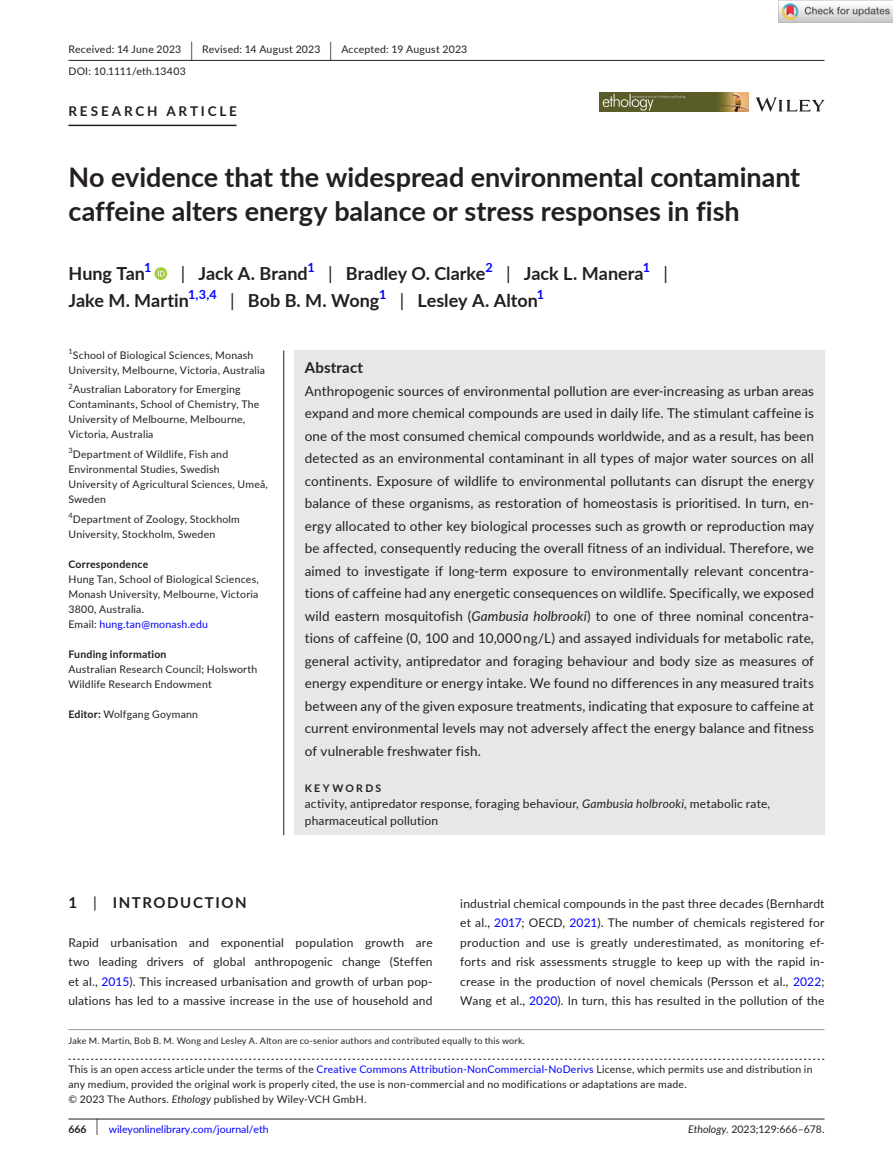
<style>
.page{position:relative;width:893px;height:1174px;background:#fff}
.page>*{position:absolute;margin:0;border:0;box-sizing:border-box;transform-origin:0 0}
.t1{font:700 27px/34.5px "Lato";color:#231f20}
.t2{font:700 18px "Lato";color:#231f20}
.t3{font:18px "Lato";color:#231f20}
.t4{font:700 15px "Lato";letter-spacing:.1em;color:#231f20}
.t5{font:700 15px "Lato";letter-spacing:.015em;color:#231f20}
.t6{font:13.5px/22.5px "Lato";letter-spacing:.01em;color:#231f20;text-align:justify}
.t7{font:700 13.5px "Lato";letter-spacing:.21em;color:#231f20}
.t8{font:700 12.6px "Lato";color:#00f}
.t9{font:12px/19.5px "Lato";letter-spacing:.015em;color:#231f20;text-align:justify}
.t10{font:10.5px/15px "Lato";letter-spacing:.02em;color:#231f20}
.t11{font:10.5px "Lato";color:#00f}
.t12{font:700 10.5px "Lato";letter-spacing:.02em;color:#231f20}
.t13{font:10.5px "Lato";color:#231f20}
.t14{font:700 10.5px "Lato";letter-spacing:.22em;color:#231f20}
.t15{font:9px "Lato";letter-spacing:.025em;color:#231f20}
.t16{font:7.35px "Lato";color:#231f20}
.s1{font-size:19.65px}
.s2{font-weight:400}
.s3{color:#00f}
.s4{font-weight:700}
.s5{font-style:italic}
.s6{font-weight:700;color:#231f20}
.s7{font-size:17.4px;color:#231f20}
</style>
<div class="page">
<hr style="left:68px;top:1118px;width:756px;height:1px;background:#231f20">
<svg style="left:756px;top:97px;width:68px;height:15px"></svg>
<img style="left:599px;top:93px;width:149px;height:19px">
<hr style="left:68px;top:60px;width:756px;height:1px;background:#231f20">
<hr style="left:68px;top:125px;width:169px;height:1px;background:#231f20">
<svg style="left:154px;top:267px;width:13px;height:13px"></svg>
<svg style="left:158px;top:269px;width:7px;height:7px"></svg>
<svg style="left:68px;top:1058px;width:756px;height:1px"></svg>
<hr style="left:68px;top:1029px;width:756px;height:1px;background:#939598">
<div style="left:294px;top:350px;width:530px;height:485px;background:#e6e7e9"></div>
<hr style="left:283px;top:350px;width:1px;height:485px;background:#231f20">
<img style="left:779px;top:0;width:114px;height:23px">
<p class="t10" style="left:68px;top:38px;width:400px;line-height:21.8px">Received: 14 June 2023 <span class="s1">|</span> Revised: 14 August 2023 <span class="s1">|</span> Accepted: 19 August 2023<br>DOI: 10.1111/eth.13403</p>
<p class="t7" style="left:68px;top:101px;width:170px">RESEARCH ARTICLE</p>
<h1 class="t1" style="left:68px;top:159px;width:733px">No evidence that the widespread environmental contaminant caffeine alters energy balance or stress responses in fish</h1>
<h2 class="t2" style="left:68px;top:260px;width:78px">Hung Tan</h2>
<p class="t8" style="left:144px;top:258px;width:9px">1</p>
<h2 class="t2" style="left:181px;top:260px;width:129px"><span class="s2">|</span> Jack A. Brand</h2>
<p class="t8" style="left:307px;top:258px;width:9px">1</p>
<h2 class="t2" style="left:328px;top:260px;width:159px"><span class="s2">|</span> Bradley O. Clarke</h2>
<p class="t8" style="left:485px;top:258px;width:9px">2</p>
<h2 class="t2" style="left:506px;top:260px;width:139px"><span class="s2">|</span> Jack L. Manera</h2>
<p class="t8" style="left:643px;top:258px;width:9px">1</p>
<h2 class="t3" style="left:664px;top:260px;width:6px">|</h2>
<h2 class="t2" style="left:68px;top:287px;width:122px">Jake M. Martin</h2>
<p class="t8" style="left:188px;top:285px;width:30px">1,3,4</p>
<h2 class="t2" style="left:230px;top:287px;width:151px"><span class="s2">|</span> Bob B. M. Wong</h2>
<p class="t8" style="left:379px;top:285px;width:9px">1</p>
<h2 class="t2" style="left:400px;top:287px;width:139px"><span class="s2">|</span> Lesley A. Alton</h2>
<p class="t8" style="left:537px;top:285px;width:9px">1</p>
<p class="t16" style="left:68px;top:346px;width:6px">1</p>
<p class="t10" style="left:68px;top:347px;width:198px;text-indent:4px">School of Biological Sciences, Monash<br>University, Melbourne, Victoria, Australia</p>
<p class="t16" style="left:68px;top:381px;width:6px">2</p>
<p class="t10" style="left:68px;top:382px;width:193px;text-indent:5px">Australian Laboratory for Emerging Contaminants, School of Chemistry, The University of Melbourne, Melbourne, Victoria, Australia</p>
<p class="t10" style="left:68px;top:446px;width:201px"><sup>3</sup>Department of Wildlife, Fish and<br>Environmental Studies, Swedish<br>University of Agricultural Sciences, Umeå,<br>Sweden</p>
<p class="t10" style="left:68px;top:511px;width:173px"><sup>4</sup>Department of Zoology, Stockholm<br>University, Stockholm, Sweden</p>
<p class="t12" style="left:68px;top:556px;width:81px">Correspondence</p>
<p class="t10" style="left:68px;top:571px;width:192px">Hung Tan, School of Biological Sciences,<br>Monash University, Melbourne, Victoria<br>3800, Australia.<br>Email: <span class="s3">hung.tan@monash.edu</span></p>
<p class="t12" style="left:68px;top:646px;width:100px">Funding information</p>
<p class="t10" style="left:68px;top:661px;width:191px">Australian Research Council; Holsworth<br>Wildlife Research Endowment</p>
<p class="t10" style="left:68px;top:706px;width:131px"><span class="s4">Editor:</span> Wolfgang Goymann</p>
<p class="t5" style="left:305px;top:356px;width:60px">Abstract</p>
<p class="t6" style="left:305px;top:379px;width:511px">Anthropogenic sources of environmental pollution are ever-increasing as urban areas expand and more chemical compounds are used in daily life. The stimulant caffeine is one of the most consumed chemical compounds worldwide, and as a result, has been detected as an environmental contaminant in all types of major water sources on all continents. Exposure of wildlife to environmental pollutants can disrupt the energy balance of these organisms, as restoration of homeostasis is prioritised. In turn, en&shy;ergy allocated to other key biological processes such as growth or reproduction may be affected, consequently reducing the overall fitness of an individual. Therefore, we aimed to investigate if long-term exposure to environmentally relevant concentra&shy;tions of caffeine had any energetic consequences on wildlife. Specifically, we exposed wild eastern mosquitofish (<span class="s5">Gambusia holbrooki</span>) to one of three nominal concentra&shy;tions of caffeine (0, 100 and 10,000 ng/L) and assayed individuals for metabolic rate, general activity, antipredator and foraging behaviour and body size as measures of energy expenditure or energy intake. We found no differences in any measured traits between any of the given exposure treatments, indicating that exposure to caffeine at current environmental levels may not adversely affect the energy balance and fitness of vulnerable freshwater fish.</p>
<p class="t14" style="left:305px;top:780px;width:78px">KEYWORDS</p>
<p class="t9" style="left:305px;top:795px;width:467px;line-height:16.5px">activity, antipredator response, foraging behaviour, <span class="s5">Gambusia holbrooki</span>, metabolic rate, pharmaceutical pollution</p>
<p class="t4" style="left:68px;top:891px;width:180px">1 <span class="s2">|</span> INTRODUCTION</p>
<p class="t9" style="left:68px;top:932px;width:366px">Rapid urbanisation and exponential population growth are two leading drivers of global anthropogenic change (Steffen et al., <span class="s3">2015</span>). This increased urbanisation and growth of urban pop&shy;ulations has led to a massive increase in the use of household and</p>
<p class="t9" style="left:460px;top:893px;width:366px">industrial chemical compounds in the past three decades (Bernhardt et al., <span class="s3">2017</span>; OECD, <span class="s3">2021</span>). The number of chemicals registered for production and use is greatly underestimated, as monitoring ef&shy;forts and risk assessments struggle to keep up with the rapid in&shy;crease in the production of novel chemicals (Persson et al., <span class="s3">2022</span>; Wang et al., <span class="s3">2020</span>). In turn, this has resulted in the pollution of the</p>
<p class="t15" style="left:68px;top:1033px;width:458px">Jake M. Martin, Bob B. M. Wong and Lesley A. Alton are co-senior authors and contributed equally to this work.</p>
<p class="t10" style="left:68px;top:1061px;width:746px">This is an open access article under the terms of the <span class="s3">Creative Commons Attribution-NonCommercial-NoDerivs</span> License, which permits use and distribution in any medium, provided the original work is properly cited, the use is non-commercial and no modifications or adaptations are made.<br>© 2023 The Authors. <span class="s5">Ethology</span> published by Wiley-VCH GmbH.</p>
<p class="t11" style="left:68px;top:1121px;width:202px"><span class="s6">666</span> <span class="s7">|</span> wileyonlinelibrary.com/journal/eth</p>
<p class="t13" style="left:688px;top:1121px;width:138px"><span class="s5">Ethology.</span> 2023;129:666–678.</p>
</div>
